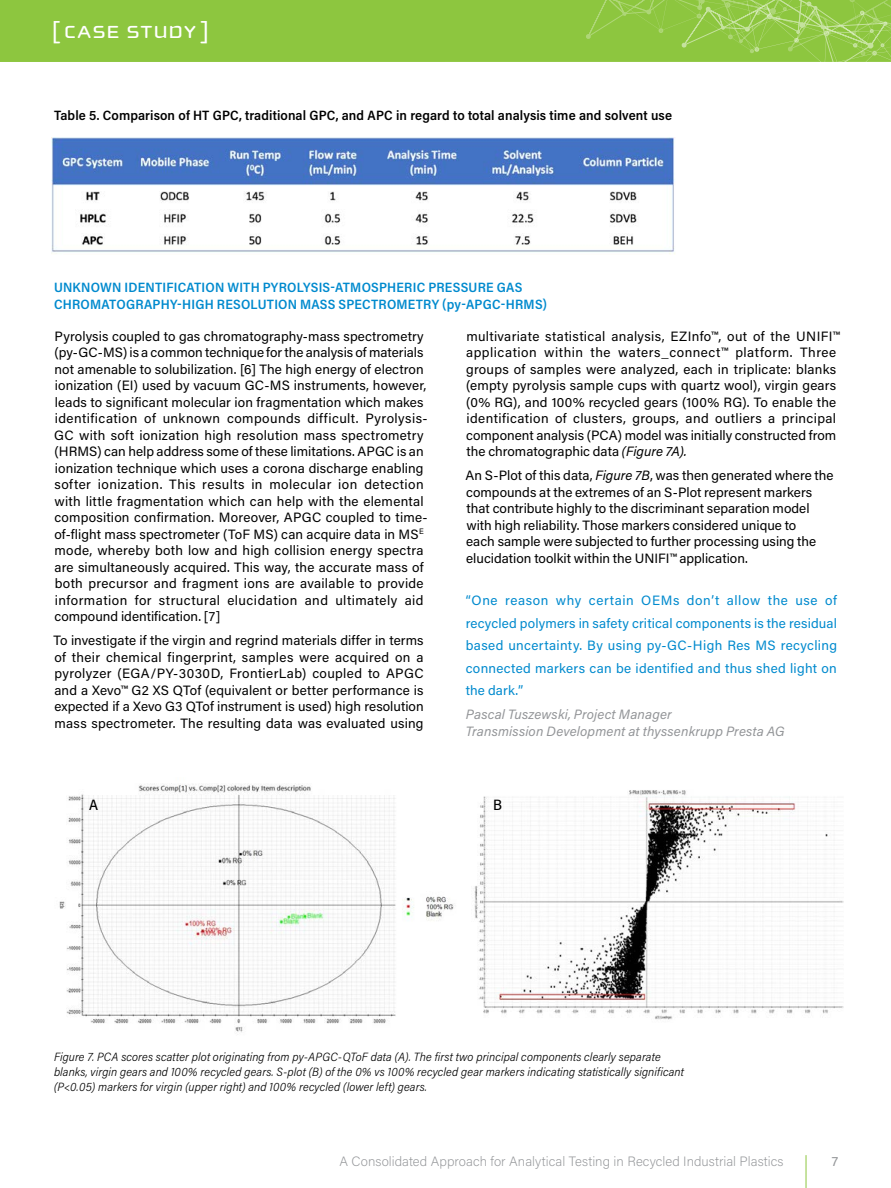
<style>
.page{position:relative;width:891px;height:1188px;background:#fff}
.page>*{position:absolute;margin:0;border:0;box-sizing:border-box;transform-origin:0 0}
.t1{font:25.5px "Cholla Unicase";letter-spacing:.03em;color:#fff;scale:1.1 1}
.t2{font:500 15px "Acumin Pro Semi Cond";color:#000}
.t3{font:13.5px/16.5px "Acumin Pro";letter-spacing:.01em;color:#000}
.t4{font:13.5px/22.5px "Acumin Pro";letter-spacing:.02em;color:#008ace;text-align:justify}
.t5{font:600 13.5px/16.5px "Acumin Pro Semi Cond";letter-spacing:.015em;color:#008ace}
.t6{font:600 13.5px "Acumin Pro Semi Cond";letter-spacing:.01em;color:#000}
.t7{font:italic 13.5px/16.5px "Acumin Pro";letter-spacing:.01em;color:#939598}
.t8{font:200 13.5px "Acumin Pro";letter-spacing:.005em;color:#939598}
.t9{font:13.5px "Acumin Pro";color:#939598}
.t10{font:italic 300 12px/15px "Acumin Pro Semi Cond";letter-spacing:.01em;color:#000}
.s1{font-style:italic}
</style>
<div class="page">
<div style="left:0;top:0;width:891px;height:62px;background:#8dc63f"></div>
<hr style="left:806px;top:1155px;width:1px;height:33px;background:#8dc63f">
<svg style="left:584px;top:0;width:307px;height:62px"></svg>
<img style="left:59px;top:783px;width:395px;height:249px">
<img style="left:474px;top:790px;width:370px;height:230px">
<img style="left:52px;top:138px;width:623px;height:116px">
<h1 class="t1" style="left:52px;top:19px;width:145px">[ CASE STUDY ]</h1>
<p class="t6" style="left:54px;top:106px;width:620px">Table 5. Comparison of HT GPC, traditional GPC, and APC in regard to total analysis time and solvent use</p>
<p class="t5" style="left:54px;top:279px;width:495px">UNKNOWN IDENTIFICATION WITH PYROLYSIS-ATMOSPHERIC PRESSURE GAS<br>CHROMATOGRAPHY-HIGH RESOLUTION MASS SPECTROMETRY (py-APGC-HRMS)</p>
<p class="t3" style="left:54px;top:327px;width:375px">Pyrolysis coupled to gas chromatography-mass spectrometry (py-GC-MS) is a common technique for the analysis of materials not amenable to solubilization. [6] The high energy of electron ionization (EI) used by vacuum GC-MS instruments, however, leads to significant molecular ion fragmentation which makes identification of unknown compounds difficult. Pyrolysis-GC with soft ionization high resolution mass spectrometry (HRMS) can help address some of these limitations. APGC is an ionization technique which uses a corona discharge enabling softer ionization. This results in molecular ion detection with little fragmentation which can help with the elemental composition confirmation. Moreover, APGC coupled to time&shy;of-flight mass spectrometer (ToF MS) can acquire data in MS<sup>E </sup>mode, whereby both low and high collision energy spectra are simultaneously acquired. This way, the accurate mass of both precursor and fragment ions are available to provide information for structural elucidation and ultimately aid compound identification. [7]</p>
<p class="t3" style="left:54px;top:632px;width:372px;text-align:justify">To investigate if the virgin and regrind materials differ in terms of their chemical fingerprint, samples were acquired on a pyrolyzer (EGA/PY-3030D, FrontierLab) coupled to APGC and a Xevo™ G2 XS QTof (equivalent or better performance is expected if a Xevo G3 QTof instrument is used) high resolution mass spectrometer. The resulting data was evaluated using</p>
<p class="t3" style="left:466px;top:327px;width:375px">multivariate statistical analysis, EZInfo™, out of the UNIFI™ application within the waters_connect™ platform. Three groups of samples were analyzed, each in triplicate: blanks (empty pyrolysis sample cups with quartz wool), virgin gears (0% RG), and 100% recycled gears (100% RG). To enable the identification of clusters, groups, and outliers a principal component analysis (PCA) model was initially constructed from the chromatographic data <span class="s1">(Figure 7A).</span></p>
<p class="t3" style="left:466px;top:467px;width:370px">An S-Plot of this data, <span class="s1">Figure 7B</span>, was then generated where the compounds at the extremes of an S-Plot represent markers that contribute highly to the discriminant separation model with high reliability. Those markers considered unique to<br>each sample were subjected to further processing using the elucidation toolkit within the UNIFI™ application.</p>
<p class="t4" style="left:466px;top:588px;width:373px">“One reason why certain OEMs don’t allow the use of recycled polymers in safety critical components is the residual based uncertainty. By using py-GC-High Res MS recycling connected markers can be identified and thus shed light on the dark.”</p>
<p class="t7" style="left:466px;top:705px;width:321px">Pascal Tuszewski, Project Manager<br>Transmission Development at thyssenkrupp Presta AG</p>
<p class="t2" style="left:89px;top:794px;width:11px">A</p>
<p class="t2" style="left:493px;top:794px;width:10px">B</p>
<p class="t10" style="left:54px;top:1048px;width:631px">Figure 7. PCA scores scatter plot originating from py-APGC-QToF data (A). The first two principal components clearly separate blanks, virgin gears and 100% recycled gears. S-plot (B) of the 0% vs 100% recycled gear markers indicating statistically significant (P&lt;0.05) markers for virgin (upper right) and 100% recycled (lower left) gears.</p>
<p class="t8" style="left:339px;top:1152px;width:446px">A Consolidated Approach for Analytical Testing in Recycled Industrial Plastics</p>
<p class="t9" style="left:832px;top:1151px;width:8px">7</p>
</div>
